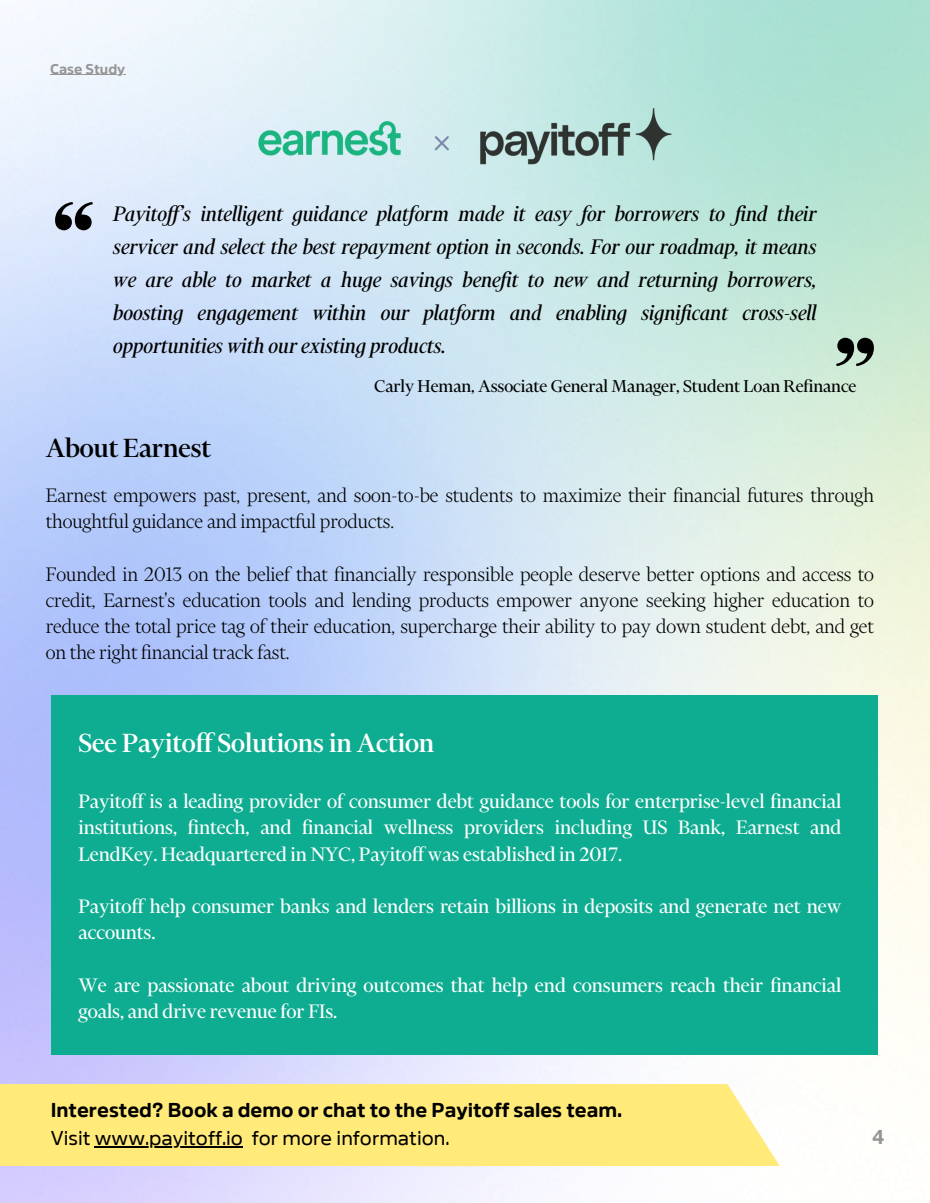
<style>
.page{position:relative;width:930px;height:1203px;background:#fff}
.page>*{position:absolute;margin:0;border:0;box-sizing:border-box;transform-origin:0 0}
.t1{font:500 130px "Financier Display";color:#000}
.t2{font:500 30px "Financier Display";color:#fff}
.t3{font:500 30px "Financier Display";color:#000}
.t4{font:italic 24px/33px "Financier Display";color:#000;text-align:justify}
.t5{font:300 22.2px/26.2px "Financier Display";color:#000}
.t6{font:22.2px/26.2px "Financier Display";color:#fff}
.t7{font:700 20px "Amsi Pro AKS Normal";color:#000}
.t8{font:20px "Amsi Pro AKS Normal";color:#000}
.t9{font:700 20px "Amsi Pro AKS Normal";color:#969595}
.t10{font:19.5px "Financier Display";color:#000}
.t11{font:700 14px "Amsi Pro AKS Normal";color:#969595}
</style>
<div class="page">
<img style="left:0;top:0;width:929px;height:1202px">
<img style="left:8px;top:54px;width:913px;height:164px">
<div style="left:0;top:1084px;width:727px;height:82px;background:#ffea7a"></div>
<svg style="left:727px;top:1084px;width:52px;height:82px"></svg>
<div style="left:51px;top:695px;width:826px;height:359px;background:#0ead91"></div>
<hr style="left:95px;top:1146px;width:148px;height:1px;background:#000">
<p class="t11" style="left:50px;top:62px;width:77px">Case Study</p>
<h1 class="t1" style="left:51px;top:203px;width:46px">“</h1>
<p class="t4" style="left:113px;top:199px;width:704px">Payitof ’s intelligent guidance platform made it easy for borrowers to find their servicer and select the best repayment option in seconds. For our roadmap, it means we are able to market a huge savings benefit to new and returning borrowers, boosting engagement within our platform and enabling significant cross-sell opportunities with our existing products.</p>
<h1 class="t1" style="left:877px;top:365px;width:46px;rotate:-180deg">“</h1>
<p class="t10" style="left:374px;top:379px;width:483px">Carly Heman, Associate General Manager, Student Loan Refinance</p>
<h2 class="t3" style="left:46px;top:437px;width:167px">About Earnest</h2>
<p class="t5" style="left:46px;top:483px;width:829px">Earnest empowers past, present, and soon-to-be students to maximize their financial futures through thoughtful guidance and impactful products.</p>
<p class="t5" style="left:46px;top:562px;width:829px;text-align:justify">Founded in 2013 on the belief that financially responsible people deserve better options and access to credit, Earnest's education tools and lending products empower anyone seeking higher education to reduce the total price tag of their education, supercharge their ability to pay down student debt, and get on the right financial track fast.</p>
<h2 class="t2" style="left:78px;top:732px;width:357px">See Payitoff Solutions in Action</h2>
<p class="t6" style="left:78px;top:789px;width:764px;text-align:justify">Payitoff is a leading provider of consumer debt guidance tools for enterprise-level financial institutions, fintech, and financial wellness providers including US Bank, Earnest and LendKey. Headquartered in NYC, Payitoff was established in 2017.</p>
<p class="t6" style="left:78px;top:894px;width:764px">Payitoff help consumer banks and lenders retain billions in deposits and generate net new accounts.</p>
<p class="t6" style="left:78px;top:973px;width:764px">We are passionate about driving outcomes that help end consumers reach their financial goals, and drive revenue for FIs.</p>
<p class="t7" style="left:51px;top:1100px;width:573px">Interested? Book a demo or chat to the Payitoff sales team.</p>
<p class="t8" style="left:51px;top:1128px;width:400px">Visit www.payitoff.io for more information.</p>
<p class="t9" style="left:871px;top:1126px;width:14px">4</p>
</div>
